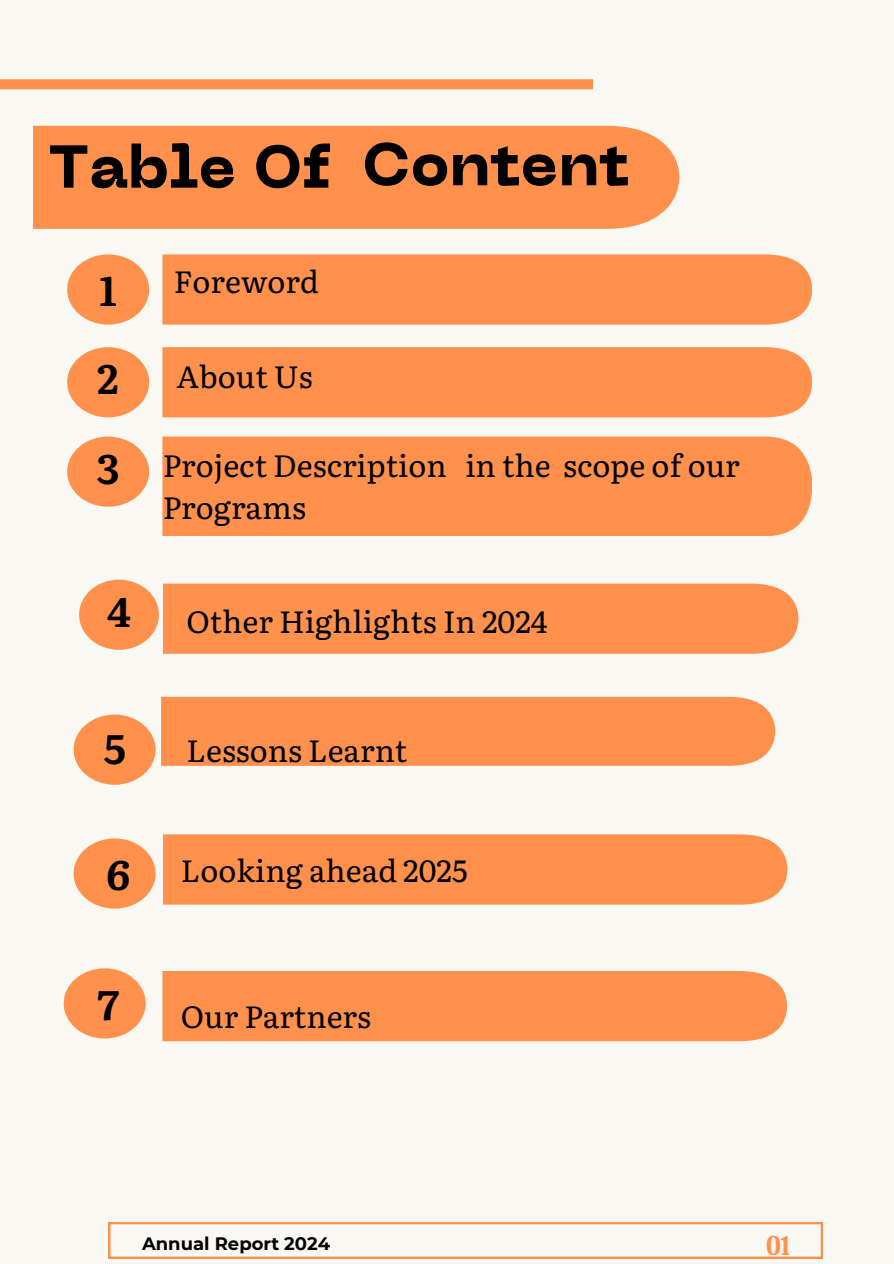
<style>
.page{position:relative;width:894px;height:1264px;background:#fff}
.page>*{position:absolute;margin:0;border:0;box-sizing:border-box;transform-origin:0 0}
.t1{font:800 60px "PP Neue Machina";color:#000}
.t2{font:700 41.1px/88.8px "Literata";color:#000;text-align:justify}
.t3{font:30.75px/42.8px "Literata";color:#000}
.t4{font:700 30.75px "Boston Angel";color:#ff914d}
.t5{font:700 18px "Montserrat";color:#000}
</style>
<div class="page">
<div style="left:0;top:0;width:893px;height:1263px;background:#faf8f2"></div>
<div style="left:33px;top:126px;width:646px;height:103px;background:#ff914d"></div>
<div style="left:0;top:79px;width:593px;height:10px;background:#ff914d"></div>
<div style="left:162px;top:254px;width:650px;height:70px;background:#ff914d"></div>
<div style="left:67px;top:254px;width:82px;height:70px;background:#ff914d;border-radius:50%"></div>
<div style="left:162px;top:347px;width:650px;height:70px;background:#ff914d"></div>
<div style="left:67px;top:347px;width:82px;height:70px;background:#ff914d;border-radius:50%"></div>
<div style="left:162px;top:436px;width:650px;height:100px;background:#ff914d"></div>
<div style="left:67px;top:436px;width:82px;height:71px;background:#ff914d;border-radius:50%"></div>
<div style="left:163px;top:583px;width:635px;height:71px;background:#ff914d"></div>
<div style="left:79px;top:579px;width:80px;height:71px;background:#ff914d;border-radius:50%"></div>
<div style="left:161px;top:696px;width:614px;height:69px;background:#ff914d"></div>
<div style="left:74px;top:714px;width:81px;height:70px;background:#ff914d;border-radius:50%"></div>
<div style="left:162px;top:971px;width:625px;height:70px;background:#ff914d"></div>
<div style="left:74px;top:838px;width:81px;height:70px;background:#ff914d;border-radius:50%"></div>
<svg style="left:108px;top:1222px;width:714px;height:36px"></svg>
<div style="left:163px;top:834px;width:624px;height:70px;background:#ff914d"></div>
<div style="left:64px;top:968px;width:82px;height:70px;background:#ff914d;border-radius:50%"></div>
<h1 class="t1" style="left:48px;top:126px;width:582px">Table Of Content</h1>
<h2 class="t2" style="left:97px;top:244px;width:24px">1<br>2<br>3</h2>
<h2 class="t2" style="left:107px;top:564px;width:25px">4</h2>
<p class="t3" style="left:174px;top:258px;width:146px">Foreword</p>
<p class="t3" style="left:176px;top:353px;width:138px">About Us</p>
<p class="t3" style="left:163px;top:442px;width:578px">Project Description in the scope of our<br>Programs</p>
<p class="t3" style="left:186px;top:598px;width:362px">Other Highlights In 2024</p>
<h2 class="t2" style="left:103px;top:701px;width:24px">5</h2>
<p class="t3" style="left:186px;top:727px;width:222px">Lessons Learnt</p>
<h2 class="t2" style="left:107px;top:827px;width:25px">6</h2>
<h2 class="t2" style="left:97px;top:957px;width:23px">7</h2>
<p class="t3" style="left:181px;top:847px;width:288px">Looking ahead 2025</p>
<p class="t3" style="left:181px;top:992px;width:191px">Our Partners</p>
<p class="t5" style="left:142px;top:1230px;width:189px">Annual Report 2024</p>
<p class="t4" style="left:766px;top:1226px;width:24px">01</p>
</div>
